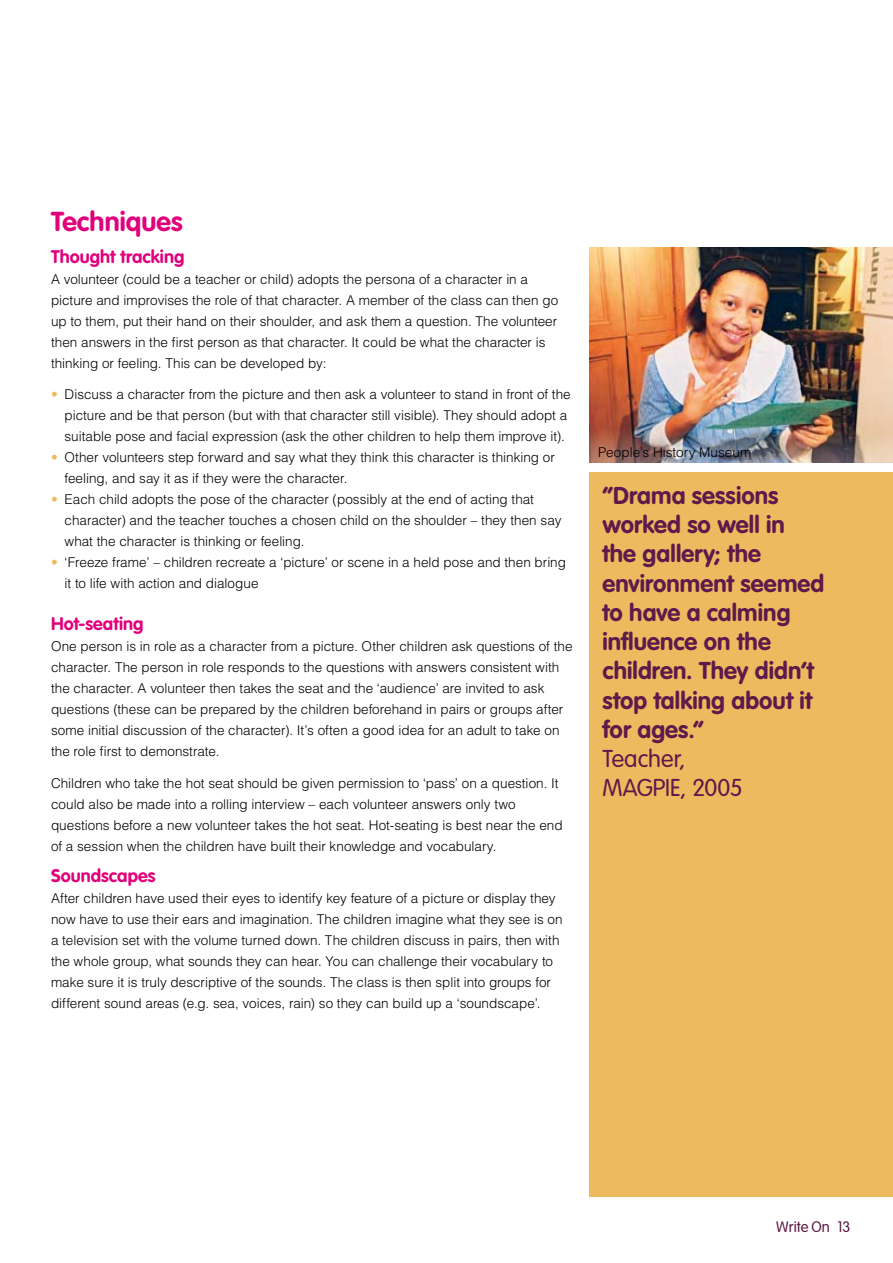
<style>
.page{position:relative;width:893px;height:1263px;background:#fff}
.page>*{position:absolute;margin:0;border:0;box-sizing:border-box;transform-origin:0 0}
.t1{font:700 27px "VAG Rounded Std";letter-spacing:.005em;color:#e1007b}
.t2{font:700 24px/29.2px "VAG Rounded Std";letter-spacing:.005em;color:#5e1a4a}
.t3{font:300 24px/29.2px "VAG Rounded Std";color:#5e1a4a}
.t4{font:700 18px "VAG Rounded Std";letter-spacing:.005em;color:#e1007b}
.t5{font:300 15px "VAG Rounded Std";letter-spacing:.005em;color:#5e1a4a}
.t6{font:300 13.5px/21px "Helvetica LT Std";color:#000}
.s1{color:#edba60}
</style>
<div class="page">
<img style="left:590px;top:247px;width:303px;height:215px">
<div style="left:590px;top:473px;width:303px;height:724px;background:#edba60"></div>
<h1 class="t1" style="left:51px;top:206px;width:133px">Techniques</h1>
<h3 class="t4" style="left:51px;top:246px;width:135px">Thought tracking</h3>
<p class="t6" style="left:51px;top:268px;width:509px">A volunteer (could be a teacher or child) adopts the persona of a character in a picture and improvises the role of that character. A member of the class can then go up to them, put their hand on their shoulder, and ask them a question. The volunteer then answers in the first person as that character. It could be what the character is thinking or feeling. This can be developed by:</p>
<p class="t6" style="left:65px;top:384px;width:508px;text-indent:-14px"><span class="s1">•</span> Discuss a character from the picture and then ask a volunteer to stand in front of the picture and be that person (but with that character still visible). They should adopt a suitable pose and facial expression (ask the other children to help them improve it).</p>
<p class="t6" style="left:65px;top:447px;width:492px;text-indent:-14px"><span class="s1">•</span> Other volunteers step forward and say what they think this character is thinking or feeling, and say it as if they were the character.</p>
<p class="t6" style="left:65px;top:489px;width:498px;text-indent:-14px"><span class="s1">•</span> Each child adopts the pose of the character (possibly at the end of acting that character) and the teacher touches a chosen child on the shoulder – they then say what the character is thinking or feeling.</p>
<p class="t6" style="left:65px;top:552px;width:503px;text-indent:-14px"><span class="s1">•</span> ‘Freeze frame’ – children recreate a ‘picture’ or scene in a held pose and then bring it to life with action and dialogue</p>
<h3 class="t4" style="left:51px;top:613px;width:94px">Hot-seating</h3>
<p class="t6" style="left:51px;top:636px;width:523px">One person is in role as a character from a picture. Other children ask questions of the character. The person in role responds to the questions with answers consistent with the character. A volunteer then takes the seat and the ‘audience’ are invited to ask questions (these can be prepared by the children beforehand in pairs or groups after some initial discussion of the character). It’s often a good idea for an adult to take on the role first to demonstrate.</p>
<p class="t6" style="left:51px;top:772px;width:513px">Children who take the hot seat should be given permission to ‘pass’ on a question. It could also be made into a rolling interview – each volunteer answers only two questions before a new volunteer takes the hot seat. Hot-seating is best near the end of a session when the children have built their knowledge and vocabulary.</p>
<h3 class="t4" style="left:51px;top:865px;width:106px">Soundscapes</h3>
<p class="t6" style="left:51px;top:888px;width:513px">After children have used their eyes to identify key feature of a picture or display they now have to use their ears and imagination. The children imagine what they see is on a television set with the volume turned down. The children discuss in pairs, then with the whole group, what sounds they can hear. You can challenge their vocabulary to make sure it is truly descriptive of the sounds. The class is then split into groups for different sound areas (e.g. sea, voices, rain) so they can build up a ‘soundscape’.</p>
<p class="t6" style="left:598px;top:442px;width:155px">People’s History Museum</p>
<h2 class="t2" style="left:602px;top:482px;width:223px">“Drama sessions worked so well in the gallery; the environment seemed to have a calming influence on the children. They didn’t stop talking about it for ages.”</h2>
<h2 class="t3" style="left:602px;top:745px;width:142px">Teacher,<br>MAGPIE, 2005</h2>
<p class="t5" style="left:776px;top:1218px;width:76px">Write On 13</p>
</div>
